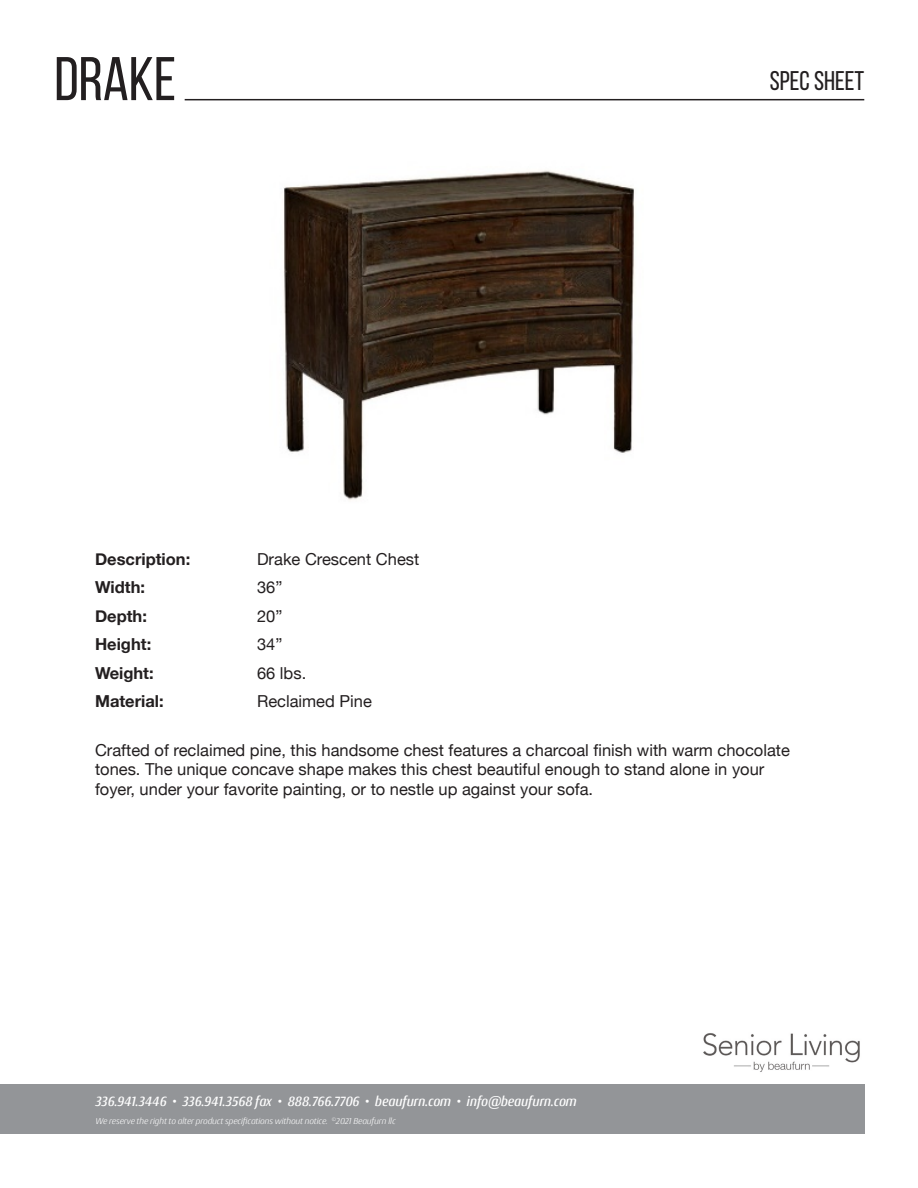
<style>
.page{position:relative;width:918px;height:1188px;background:#fff}
.page>*{position:absolute;margin:0;border:0;box-sizing:border-box;transform-origin:0 0}
.t1{font:61.5px "Bebas Neue";color:#231f20}
.t2{font:27px "Bebas Neue";color:#231f20}
.t3{font:16.5px/19.8px "Helvetica Neue";color:#231f20}
.t4{font:700 16.5px "Helvetica Neue";color:#231f20}
.t5{font:italic 500 14.25px "Conto Narrow";color:#fff}
.t6{font:italic 300 9px "Conto";letter-spacing:-.01em;color:#fff}
</style>
<div class="page">
<div style="left:0;top:1084px;width:864px;height:50px;background:#939598"></div>
<img style="left:703px;top:1033px;width:157px;height:39px">
<hr style="left:185px;top:99px;width:679px;height:1px;background:#231f20">
<img style="left:283px;top:170px;width:351px;height:330px">
<p class="t1" style="left:54px;top:46px;width:123px">DRAKE</p>
<p class="t2" style="left:770px;top:66px;width:96px">SPEC SHEET</p>
<p class="t4" style="left:95px;top:546px;width:97px">Description:</p>
<p class="t3" style="left:257px;top:550px;width:164px">Drake Crescent Chest</p>
<p class="t4" style="left:95px;top:574px;width:52px">Width:</p>
<p class="t3" style="left:257px;top:578px;width:27px">36”</p>
<p class="t4" style="left:95px;top:603px;width:53px">Depth:</p>
<p class="t3" style="left:257px;top:607px;width:27px">20”</p>
<p class="t4" style="left:95px;top:631px;width:58px">Height:</p>
<p class="t3" style="left:257px;top:635px;width:27px">34”</p>
<p class="t4" style="left:95px;top:660px;width:60px">Weight:</p>
<p class="t3" style="left:257px;top:664px;width:51px">66 lbs.</p>
<p class="t4" style="left:95px;top:688px;width:70px">Material:</p>
<p class="t3" style="left:257px;top:692px;width:116px">Reclaimed Pine</p>
<p class="t3" style="left:95px;top:741px;width:696px">Crafted of reclaimed pine, this handsome chest features a charcoal finish with warm chocolate tones. The unique concave shape makes this chest beautiful enough to stand alone in your foyer, under your favorite painting, or to nestle up against your sofa.</p>
<p class="t5" style="left:95px;top:1092px;width:483px">336.941.3446 • 336.941.3568 fax • 888.766.7706 • beaufurn.com • info@beaufurn.com</p>
<p class="t6" style="left:95px;top:1115px;width:302px">We reserve the right to alter product specifications without notice. <sup>©</sup>2021 Beaufurn llc</p>
</div>
